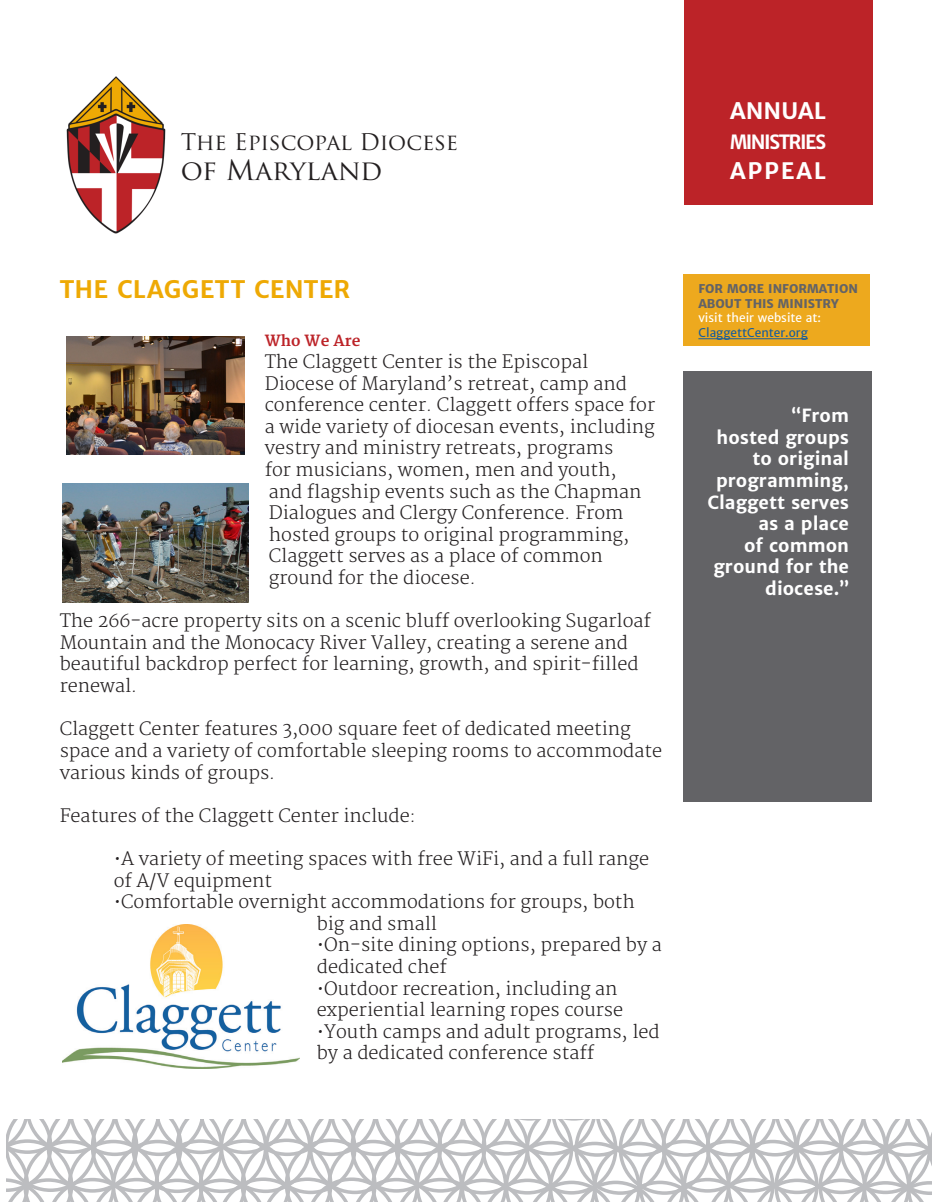
<style>
.page{position:relative;width:932px;height:1202px;background:#fff}
.page>*{position:absolute;margin:0;border:0;box-sizing:border-box;transform-origin:0 0}
.t1{font:27.3px "Trajan Pro";color:#231f20}
.t2{font:700 24px "Merriweather Sans";letter-spacing:.015em;color:#eea904}
.t3{font:700 22.5px "Merriweather Sans";letter-spacing:.04em;color:#fff}
.t4{font:22.35px "Trajan Pro";letter-spacing:-.01em;color:#231f20}
.t5{font:700 19.5px "Merriweather Sans";letter-spacing:-.08em;color:#fff;scale:.96 1}
.t6{font:300 18px/21.6px "Merriweather";color:#231f20}
.t7{font:700 18px/21.6px "Merriweather Sans";color:#fff;text-align:right}
.t8{font:700 15px "Merriweather";color:#bc2328}
.t9{font:800 12px "Merriweather Sans";color:#636366}
.t10{font:12px "Merriweather Sans";color:#fff}
.t11{font:12px "Merriweather Sans";color:#175d9e}
</style>
<div class="page">
<div style="left:683px;top:0;width:189px;height:204px;background:#bc2328"></div>
<img style="left:66px;top:76px;width:100px;height:158px">
<svg style="left:7px;top:1119px;width:925px;height:83px"></svg>
<div style="left:683px;top:371px;width:188px;height:431px;background:#636366"></div>
<div style="left:683px;top:275px;width:187px;height:71px;background:#eda91e"></div>
<hr style="left:698px;top:338px;width:109px;height:1px;background:#175d9e">
<img style="left:62px;top:924px;width:238px;height:144px">
<img style="left:62px;top:483px;width:186px;height:119px">
<img style="left:66px;top:336px;width:178px;height:119px">
<p class="t4" style="left:181px;top:128px;width:279px">The Episcopal Diocese</p>
<p class="t1" style="left:181px;top:152px;width:203px">of Maryland</p>
<p class="t3" style="left:730px;top:97px;width:98px">ANNUAL</p>
<p class="t5" style="left:730px;top:130px;width:102px">MINISTRIES</p>
<p class="t3" style="left:730px;top:157px;width:98px">APPEAL</p>
<p class="t2" style="left:60px;top:275px;width:292px">THE CLAGGETT CENTER</p>
<p class="t8" style="left:265px;top:332px;width:97px">Who We Are</p>
<p class="t6" style="left:265px;top:351px;width:392px">The Claggett Center is the Episcopal Diocese of Maryland’s retreat, camp and conference center. Claggett offers space for a wide variety of diocesan events, including vestry and ministry retreats, programs<br>for musicians, women, men and youth,<br>and flagship events such as the Chapman Dialogues and Clergy Conference. From hosted groups to original programming, Claggett serves as a place of common ground for the diocese.</p>
<p class="t6" style="left:60px;top:611px;width:592px">The 266-acre property sits on a scenic bluff overlooking Sugarloaf Mountain and the Monocacy River Valley, creating a serene and beautiful backdrop perfect for learning, growth, and spirit-filled renewal.</p>
<p class="t6" style="left:60px;top:719px;width:604px">Claggett Center features 3,000 square feet of dedicated meeting space and a variety of comfortable sleeping rooms to accommodate various kinds of groups.</p>
<p class="t6" style="left:60px;top:805px;width:358px">Features of the Claggett Center include:</p>
<p class="t6" style="left:114px;top:848px;width:537px">•A variety of meeting spaces with free WiFi, and a full range of A/V equipment</p>
<p class="t6" style="left:114px;top:891px;width:522px;text-align:center">•Comfortable overnight accommodations for groups, both big and small</p>
<p class="t6" style="left:317px;top:935px;width:346px">•On-site dining options, prepared by a dedicated chef</p>
<p class="t6" style="left:317px;top:978px;width:308px">•Outdoor recreation, including an experiential learning ropes course</p>
<p class="t6" style="left:317px;top:1021px;width:344px">•Youth camps and adult programs, led by a dedicated conference staff</p>
<p class="t9" style="left:698px;top:282px;width:161px">FOR MORE INFORMATION</p>
<p class="t9" style="left:698px;top:296px;width:142px">ABOUT THIS MINISTRY</p>
<p class="t10" style="left:698px;top:310px;width:124px">visit their website at:</p>
<p class="t11" style="left:698px;top:325px;width:111px">ClaggettCenter.org</p>
<p class="t7" style="left:707px;top:405px;width:143px">“From<br>hosted groups to original programming,<br>Claggett serves as a place<br>of common ground for the diocese.”</p>
</div>
